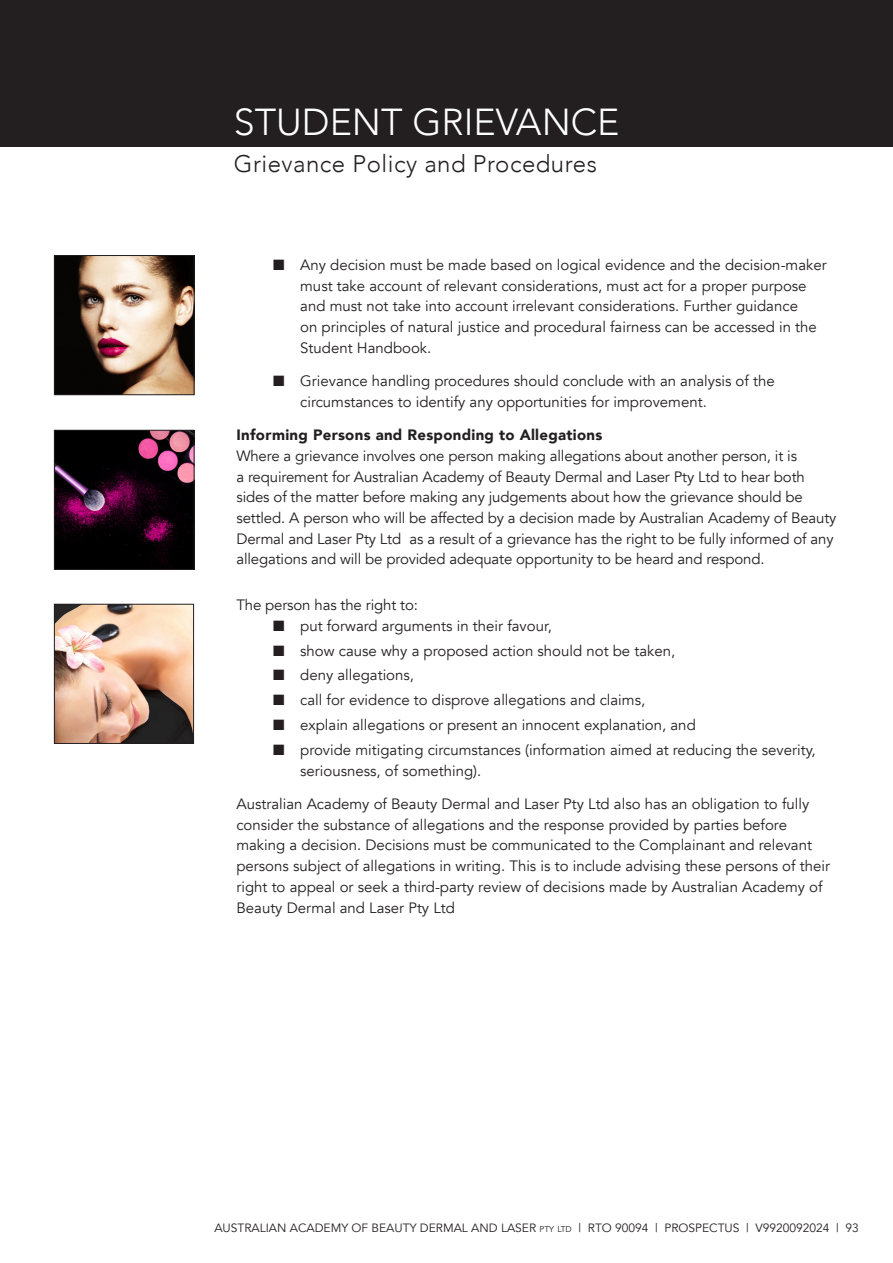
<style>
.page{position:relative;width:893px;height:1263px;background:#fff}
.page>*{position:absolute;margin:0;border:0;box-sizing:border-box;transform-origin:0 0}
.Heading_Top_of_Page{font:300 37.5px "Avenir";color:#fff}
.subheading_top_of_page{font:300 24px "Avenir";letter-spacing:.02em;color:#231f20}
.t1{font:15px/20.7px "Avenir";color:#231f20}
.Body_Bold{font:900 15px "Avenir";letter-spacing:.02em;color:#231f20}
.t2{font:12px "Avenir";color:#231f20}
.s1{font-size:8.4px}
</style>
<div class="page">
<div style="left:0;top:0;width:893px;height:146px;background:#231f20"></div>
<img style="left:56px;top:432px;width:136px;height:136px">
<div style="left:54px;top:430px;width:140px;height:140px;border:1px solid #231f20"></div>
<img style="left:56px;top:257px;width:136px;height:136px">
<div style="left:54px;top:255px;width:140px;height:140px;border:1px solid #231f20"></div>
<img style="left:56px;top:606px;width:136px;height:136px">
<div style="left:54px;top:604px;width:140px;height:140px;border:1px solid #231f20"></div>
<p class="Heading_Top_of_Page" style="left:234px;top:100px;width:387px">STUDENT GRIEVANCE</p>
<p class="subheading_top_of_page" style="left:234px;top:150px;width:365px">Grievance Policy and Procedures</p>
<p class="t1" style="left:300px;top:255px;width:528px;text-indent:-27px">■ Any decision must be made based on logical evidence and the decision-maker must take account of relevant considerations, must act for a proper purpose and must not take into account irrelevant considerations. Further guidance<br>on principles of natural justice and procedural fairness can be accessed in the Student Handbook.</p>
<p class="t1" style="left:300px;top:371px;width:476px;text-indent:-27px">■ Grievance handling procedures should conclude with an analysis of the circumstances to identify any opportunities for improvement.</p>
<p class="Body_Bold" style="left:236px;top:422px;width:367px">Informing Persons and Responding to Allegations</p>
<p class="t1" style="left:236px;top:446px;width:601px">Where a grievance involves one person making allegations about another person, it is<br>a requirement for Australian Academy of Beauty Dermal and Laser Pty Ltd to hear both sides of the matter before making any judgements about how the grievance should be settled. A person who will be affected by a decision made by Australian Academy of Beauty Dermal and Laser Pty Ltd as a result of a grievance has the right to be fully informed of any allegations and will be provided adequate opportunity to be heard and respond.</p>
<p class="t1" style="left:236px;top:595px;width:183px">The person has the right to:</p>
<p class="t1" style="left:273px;top:615px;width:280px">■ put forward arguments in their favour,</p>
<p class="t1" style="left:273px;top:640px;width:404px">■ show cause why a proposed action should not be taken,</p>
<p class="t1" style="left:273px;top:665px;width:142px">■ deny allegations,</p>
<p class="t1" style="left:273px;top:690px;width:373px">■ call for evidence to disprove allegations and claims,</p>
<p class="t1" style="left:273px;top:715px;width:424px">■ explain allegations or present an innocent explanation, and</p>
<p class="t1" style="left:300px;top:740px;width:517px;text-indent:-27px">■ provide mitigating circumstances (information aimed at reducing the severity, seriousness, of something).</p>
<p class="t1" style="left:236px;top:794px;width:595px">Australian Academy of Beauty Dermal and Laser Pty Ltd also has an obligation to fully consider the substance of allegations and the response provided by parties before making a decision. Decisions must be communicated to the Complainant and relevant persons subject of allegations in writing. This is to include advising these persons of their right to appeal or seek a third-party review of decisions made by Australian Academy of Beauty Dermal and Laser Pty Ltd</p>
<p class="t2" style="left:214px;top:1221px;width:646px">AUSTRALIAN ACADEMY OF BEAUTY DERMAL AND LASER <span class="s1">pty ltd</span> | RTO 90094 | PROSPECTUS | V9920092024 | 93</p>
</div>
